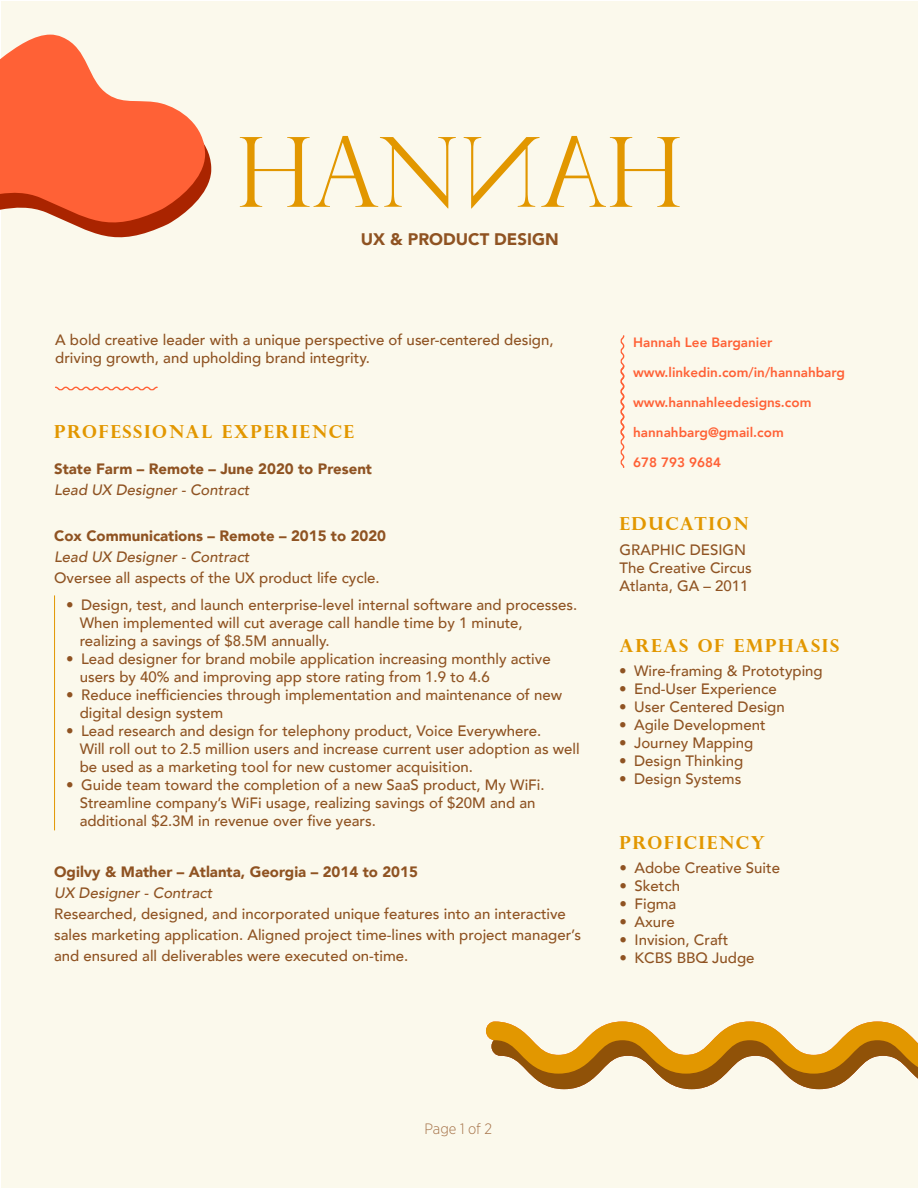
<style>
.page{position:relative;width:918px;height:1188px;background:#fff}
.page>*{position:absolute;margin:0;border:0;box-sizing:border-box;transform-origin:0 0}
.t1{font:700 18px "Perpetua Titling";letter-spacing:.09em;color:#e29700}
.t2{font:900 16.65px "Avenir";color:#8f5322}
.t3{font:500 15px/18px "Avenir";color:#8f5322}
.t4{font:900 15px "Avenir";color:#8f5322}
.t5{font:italic 500 15px "Avenir";color:#8f5322}
.t6{font:300 15px "Gotham Narrow";color:#a57248}
.t7{font:800 13.5px "Avenir";color:#ff6136}
</style>
<div class="page">
<div style="left:2px;top:2px;width:916px;height:1186px;background:#fbf9ec"></div>
<svg style="left:621px;top:335px;width:3px;height:133px"></svg>
<svg style="left:55px;top:387px;width:103px;height:3px"></svg>
<hr style="left:54px;top:595px;width:1px;height:235px;background:#e29700">
<svg style="left:0;top:35px;width:211px;height:205px"></svg>
<svg style="left:240px;top:136px;width:440px;height:72px"></svg>
<svg style="left:486px;top:1022px;width:432px;height:67px"></svg>
<p class="t2" style="left:361px;top:225px;width:199px">UX &amp; PRODUCT DESIGN</p>
<p class="t3" style="left:55px;top:330px;width:500px">A bold creative leader with a unique perspective of user-centered design, driving growth, and upholding brand integrity.</p>
<p class="t1" style="left:54px;top:420px;width:301px">PROFESSIONAL EXPERIENCE</p>
<p class="t4" style="left:54px;top:456px;width:319px">State Farm – Remote – June 2020 to Present</p>
<p class="t5" style="left:54px;top:481px;width:197px">Lead UX Designer - Contract</p>
<p class="t4" style="left:54px;top:523px;width:334px">Cox Communications – Remote – 2015 to 2020</p>
<p class="t5" style="left:54px;top:548px;width:197px">Lead UX Designer - Contract</p>
<p class="t3" style="left:54px;top:568px;width:327px">Oversee all aspects of the UX product life cycle.</p>
<p class="t3" style="left:80px;top:595px;width:499px;text-indent:-14px">• Design, test, and launch enterprise-level internal software and processes.<br>When implemented will cut average call handle time by 1 minute, realizing a savings of $8.5M annually.</p>
<p class="t3" style="left:80px;top:649px;width:473px;text-indent:-14px">• Lead designer for brand mobile application increasing monthly active users by 40% and improving app store rating from 1.9 to 4.6</p>
<p class="t3" style="left:80px;top:685px;width:484px;text-indent:-14px">• Reduce inefficiencies through implementation and maintenance of new digital design system</p>
<p class="t3" style="left:80px;top:721px;width:502px;text-indent:-14px">• Lead research and design for telephony product, Voice Everywhere.<br>Will roll out to 2.5 million users and increase current user adoption as well be used as a marketing tool for new customer acquisition.</p>
<p class="t3" style="left:80px;top:775px;width:466px;text-indent:-14px">• Guide team toward the completion of a new SaaS product, My WiFi.<br>Streamline company’s WiFi usage, realizing savings of $20M and an additional $2.3M in revenue over five years.</p>
<p class="t4" style="left:54px;top:859px;width:365px">Ogilvy &amp; Mather – Atlanta, Georgia – 2014 to 2015</p>
<p class="t5" style="left:54px;top:883px;width:160px">UX Designer - Contract</p>
<p class="t3" style="left:54px;top:902px;width:528px;line-height:21px">Researched, designed, and incorporated unique features into an interactive sales marketing application. Aligned project time-lines with project manager’s and ensured all deliverables were executed on-time.</p>
<p class="t7" style="left:633px;top:331px;width:141px">Hannah Lee Barganier</p>
<p class="t7" style="left:633px;top:361px;width:213px">www.linkedin.com/in/hannahbarg</p>
<p class="t7" style="left:633px;top:391px;width:180px">www.hannahleedesigns.com</p>
<p class="t7" style="left:633px;top:421px;width:152px">hannahbarg@gmail.com</p>
<p class="t7" style="left:633px;top:451px;width:89px">678 793 9684</p>
<p class="t1" style="left:620px;top:512px;width:131px">EDUCATION</p>
<p class="t3" style="left:620px;top:540px;width:128px">GRAPHIC DESIGN</p>
<p class="t3" style="left:620px;top:558px;width:134px">The Creative Circus</p>
<p class="t3" style="left:620px;top:576px;width:130px">Atlanta, GA – 2011</p>
<p class="t1" style="left:620px;top:635px;width:221px">AREAS OF EMPHASIS</p>
<p class="t3" style="left:619px;top:661px;width:205px">• Wire-framing &amp; Prototyping</p>
<p class="t3" style="left:619px;top:679px;width:159px">• End-User Experience</p>
<p class="t3" style="left:619px;top:697px;width:167px">• User Centered Design</p>
<p class="t3" style="left:619px;top:715px;width:148px">• Agile Development</p>
<p class="t3" style="left:619px;top:733px;width:136px">• Journey Mapping</p>
<p class="t3" style="left:619px;top:751px;width:126px">• Design Thinking</p>
<p class="t3" style="left:619px;top:769px;width:124px">• Design Systems</p>
<p class="t1" style="left:620px;top:831px;width:147px">PROFICIENCY</p>
<p class="t3" style="left:620px;top:858px;width:162px">• Adobe Creative Suite</p>
<p class="t3" style="left:620px;top:876px;width:62px">• Sketch</p>
<p class="t3" style="left:620px;top:894px;width:58px">• Figma</p>
<p class="t3" style="left:620px;top:912px;width:57px">• Axure</p>
<p class="t3" style="left:620px;top:930px;width:110px">• Invision, Craft</p>
<p class="t3" style="left:620px;top:948px;width:137px">• KCBS BBQ Judge</p>
<p class="t6" style="left:424px;top:1120px;width:69px">Page 1 of 2</p>
</div>
